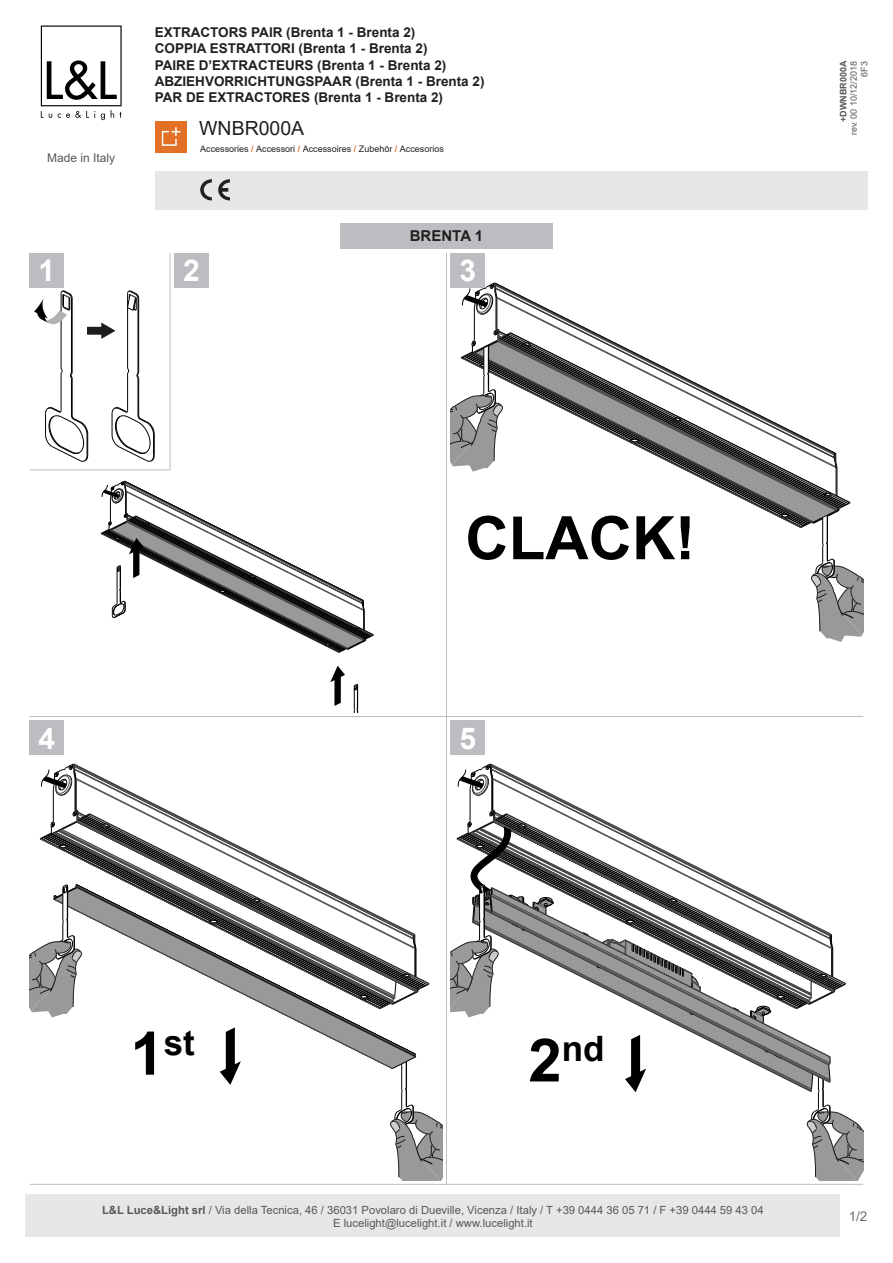
<style>
.page{position:relative;width:893px;height:1263px;background:#fff}
.page>*{position:absolute;margin:0;border:0;box-sizing:border-box;transform-origin:0 0}
.t1{font:700 60px "Arial";color:#000}
.t2{font:700 34.95px "Arial";color:#000}
.t3{font:700 30px "Arial";color:#fff}
.t4{font:19.5px "Arial";color:#231f20}
.t5{font:700 15px "Arial";color:#231f20}
.t6{font:700 13.5px "Arial";color:#231f20}
.t7{font:13.5px "Arial";color:#6c6d70}
.t8{font:12px "Arial";color:#57585a}
.t9{font:11.25px "Arial";color:#57585a}
.t10{font:9px "Arial";color:#231f20}
.t11{font:9px "Arial";color:#57585a}
.t12{font:700 9px "Arial";color:#57585a}
.s1{font-weight:700;color:#e27025}
.s2{font-size:60px}
.s3{font-weight:700}
</style>
<div class="page">
<div style="left:155px;top:121px;width:32px;height:32px;background:#e27025"></div>
<svg style="left:162px;top:127px;width:18px;height:19px"></svg>
<svg style="left:41px;top:26px;width:81px;height:94px"></svg>
<div style="left:26px;top:1194px;width:814px;height:43px;background:#e6e7e9"></div>
<svg style="left:354px;top:684px;width:4px;height:28px"></svg>
<svg style="left:330px;top:666px;width:15px;height:40px"></svg>
<svg style="left:100px;top:481px;width:274px;height:172px"></svg>
<hr style="left:474px;top:308px;width:1px;height:32px;background:#000">
<svg style="left:495px;top:284px;width:93px;height:45px"></svg>
<svg style="left:457px;top:283px;width:41px;height:31px"></svg>
<svg style="left:451px;top:329px;width:413px;height:313px"></svg>
<svg style="left:220px;top:1069px;width:18px;height:16px"></svg>
<hr style="left:53px;top:789px;width:1px;height:32px;background:#000">
<svg style="left:75px;top:765px;width:92px;height:45px"></svg>
<svg style="left:40px;top:764px;width:37px;height:31px"></svg>
<svg style="left:225px;top:1057px;width:165px;height:11px"></svg>
<svg style="left:225px;top:1017px;width:190px;height:37px"></svg>
<svg style="left:390px;top:1053px;width:53px;height:127px"></svg>
<svg style="left:30px;top:810px;width:400px;height:207px"></svg>
<hr style="left:470px;top:789px;width:1px;height:32px;background:#000">
<svg style="left:491px;top:764px;width:93px;height:46px"></svg>
<svg style="left:457px;top:764px;width:36px;height:31px"></svg>
<svg style="left:451px;top:810px;width:413px;height:370px"></svg>
<div style="left:174px;top:253px;width:34px;height:34px;background:#bcbdc0"></div>
<div style="left:451px;top:253px;width:34px;height:34px;background:#bcbdc0"></div>
<div style="left:451px;top:721px;width:34px;height:34px;background:#bcbdc0"></div>
<hr style="left:127px;top:373px;width:1px;height:37px;background:#000">
<hr style="left:127px;top:307px;width:1px;height:61px;background:#000">
<hr style="left:138px;top:299px;width:1px;height:74px;background:#000">
<hr style="left:138px;top:378px;width:1px;height:38px;background:#000">
<svg style="left:112px;top:407px;width:43px;height:54px"></svg>
<svg style="left:127px;top:291px;width:12px;height:20px"></svg>
<hr style="left:61px;top:373px;width:1px;height:37px;background:#000">
<hr style="left:61px;top:294px;width:1px;height:74px;background:#000">
<hr style="left:71px;top:378px;width:1px;height:38px;background:#000">
<hr style="left:71px;top:299px;width:1px;height:74px;background:#000">
<hr style="left:72px;top:378px;width:1px;height:37px;background:#000">
<hr style="left:72px;top:298px;width:1px;height:75px;background:#000">
<svg style="left:70px;top:373px;width:3px;height:6px"></svg>
<svg style="left:45px;top:407px;width:43px;height:54px"></svg>
<svg style="left:34px;top:291px;width:38px;height:33px"></svg>
<svg style="left:87px;top:323px;width:28px;height:16px"></svg>
<div style="left:30px;top:253px;width:34px;height:34px;background:#bcbdc0"></div>
<div style="left:30px;top:721px;width:34px;height:34px;background:#bcbdc0"></div>
<hr style="left:30px;top:716px;width:833px;height:1px;background:#bcbdc0">
<hr style="left:30px;top:1184px;width:833px;height:1px;background:#bcbdc0">
<hr style="left:30px;top:469px;width:140px;height:1px;background:#bcbdc0">
<hr style="left:446px;top:253px;width:1px;height:931px;background:#bcbdc0">
<hr style="left:170px;top:253px;width:1px;height:217px;background:#bcbdc0">
<div style="left:155px;top:171px;width:712px;height:38px;background:#e6e7e9"></div>
<svg style="left:218px;top:179px;width:12px;height:21px"></svg>
<svg style="left:200px;top:179px;width:12px;height:21px"></svg>
<div style="left:340px;top:223px;width:213px;height:26px;background:#bcbdc0"></div>
<p class="t8" style="left:47px;top:150px;width:70px">Made in Italy</p>
<p class="t3" style="left:38px;top:249px;width:18px">1</p>
<p class="t6" style="left:155px;top:23px;width:262px">EXTRACTORS PAIR (Brenta 1 - Brenta 2)</p>
<p class="t6" style="left:155px;top:39px;width:274px">COPPIA ESTRATTORI (Brenta 1 - Brenta 2)</p>
<p class="t6" style="left:155px;top:55px;width:293px">PAIRE D’EXTRACTEURS (Brenta 1 - Brenta 2)</p>
<p class="t6" style="left:155px;top:72px;width:331px">ABZIEHVORRICHTUNGSPAAR (Brenta 1 - Brenta 2)</p>
<p class="t6" style="left:155px;top:88px;width:290px">PAR DE EXTRACTORES (Brenta 1 - Brenta 2)</p>
<p class="t4" style="left:199px;top:114px;width:107px">WNBR000A</p>
<p class="t10" style="left:200px;top:143px;width:245px">Accessories <span class="s1">/</span> Accessori <span class="s1">/</span> Accessoires <span class="s1">/</span> Zubehör <span class="s1">/</span> Accesorios</p>
<p class="t5" style="left:410px;top:226px;width:75px">BRENTA 1</p>
<p class="t3" style="left:183px;top:249px;width:18px">2</p>
<p class="t3" style="left:459px;top:249px;width:18px">3</p>
<p class="t3" style="left:38px;top:717px;width:18px">4</p>
<p class="t1" style="left:465px;top:496px;width:231px">CLACK!</p>
<p class="t3" style="left:459px;top:717px;width:18px">5</p>
<p class="t12" style="left:837px;top:122px;width:63px;rotate:-90deg">+DWNBR000A</p>
<p class="t11" style="left:848px;top:135px;width:76px;rotate:-90deg">rev. 00 10/12/2018</p>
<p class="t11" style="left:858px;top:77px;width:17px;rotate:-90deg">6F3</p>
<p class="t2" style="left:130px;top:1018px;width:66px"><span class="s2">1</span>st</p>
<p class="t2" style="left:528px;top:1024px;width:78px"><span class="s2">2</span>nd</p>
<p class="t9" style="left:102px;top:1203px;width:663px"><span class="s3">L&amp;L Luce&amp;Light srl</span> / Via della Tecnica, 46 / 36031 Povolaro di Dueville, Vicenza / Italy / T +39 0444 36 05 71 / F +39 0444 59 43 04</p>
<p class="t9" style="left:333px;top:1215px;width:201px">E lucelight@lucelight.it / www.lucelight.it</p>
<p class="t7" style="left:849px;top:1207px;width:20px">1/2</p>
</div>
